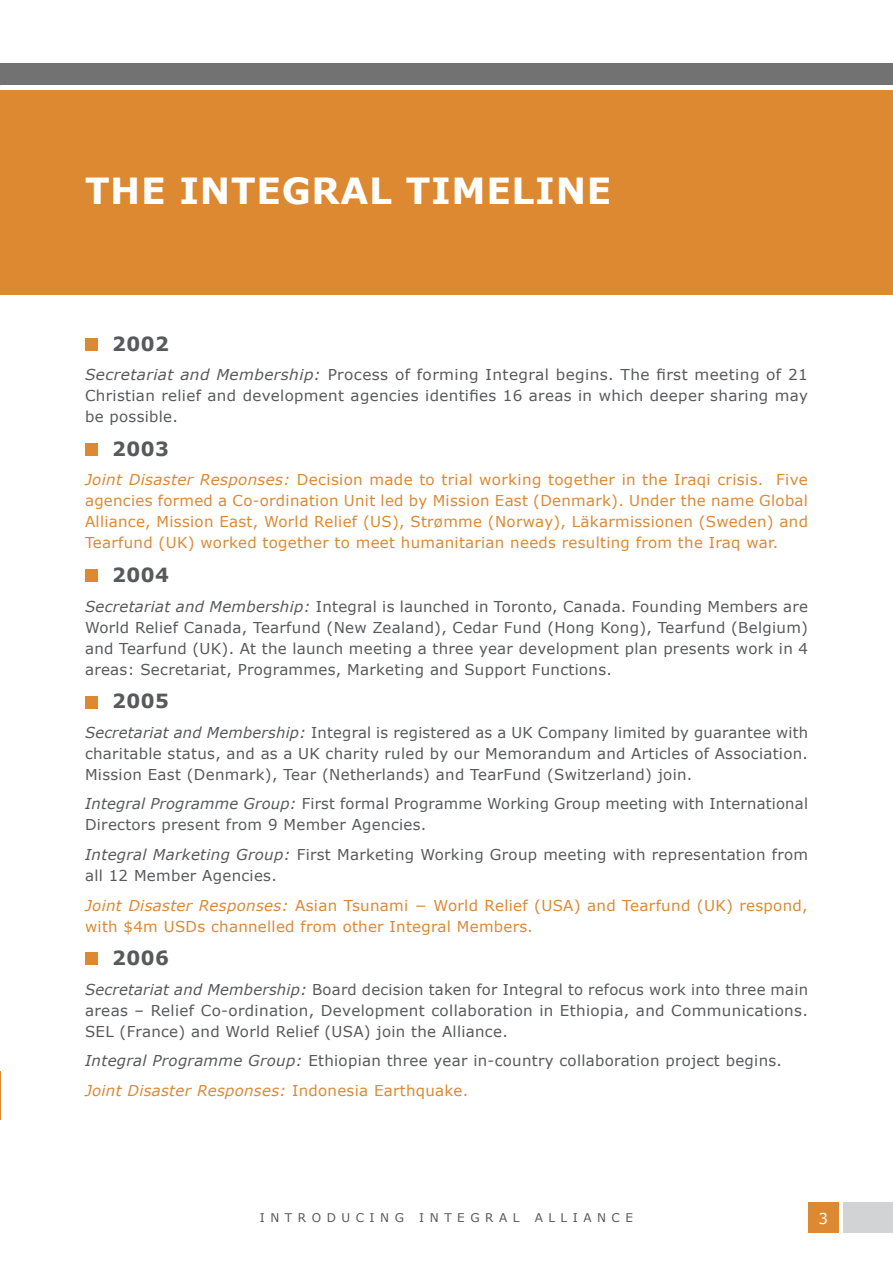
<style>
.page{position:relative;width:893px;height:1263px;background:#fff}
.page>*{position:absolute;margin:0;border:0;box-sizing:border-box;transform-origin:0 0}
.t1{font:700 36px "Verdana";letter-spacing:.02em;color:#fff}
.t2{font:700 19.5px "Verdana";letter-spacing:.02em;color:#58595b}
.t3{font:15px/21px "Verdana";letter-spacing:.02em;color:#58595b;text-align:justify}
.t4{font:15px/21px "Verdana";letter-spacing:.02em;color:#dc8932;text-align:justify}
.t5{font:15px "Verdana";color:#fff}
.t6{font:12px "Verdana";letter-spacing:.46em;color:#58595b}
.s1{font-style:italic}
.s2{font-style:italic;color:#dc8932}
.s3{color:#dc8932}
</style>
<div class="page">
<div style="left:0;top:64px;width:893px;height:21px;background:#717271"></div>
<div style="left:0;top:91px;width:893px;height:204px;background:#dc8932"></div>
<hr style="left:0;top:1071px;width:1px;height:48px;background:#dc8932">
<div style="left:85px;top:338px;width:13px;height:13px;background:#dc8932"></div>
<div style="left:85px;top:443px;width:13px;height:13px;background:#dc8932"></div>
<div style="left:85px;top:569px;width:13px;height:13px;background:#dc8932"></div>
<div style="left:85px;top:696px;width:13px;height:12px;background:#dc8932"></div>
<div style="left:85px;top:952px;width:13px;height:13px;background:#dc8932"></div>
<div style="left:808px;top:1202px;width:31px;height:31px;background:#dc8932"></div>
<div style="left:843px;top:1202px;width:50px;height:31px;background:#d1d3d4"></div>
<h1 class="t1" style="left:85px;top:168px;width:528px">THE INTEGRAL TIMELINE</h1>
<h2 class="t2" style="left:112px;top:331px;width:58px">2002</h2>
<p class="t3" style="left:85px;top:364px;width:724px"><span class="s1">Secretariat and Membership:</span> Process of forming Integral begins. The first meeting of 21<br>Christian relief and development agencies identifies 16 areas in which deeper sharing may be possible.</p>
<h2 class="t2" style="left:112px;top:436px;width:58px">2003</h2>
<p class="t4" style="left:85px;top:470px;width:724px"><span class="s1">Joint Disaster Responses:</span> Decision made to trial working together in the Iraqi crisis. Five agencies formed a Co-ordination Unit led by Mission East (Denmark). Under the name Global Alliance, Mission East, World Relief (US), Strømme (Norway), Läkarmissionen (Sweden) and Tearfund (UK) worked together to meet humanitarian needs resulting from the Iraq war.</p>
<h2 class="t2" style="left:112px;top:562px;width:58px">2004</h2>
<p class="t3" style="left:85px;top:596px;width:724px"><span class="s1">Secretariat and Membership:</span> Integral is launched in Toronto, Canada. Founding Members are World Relief Canada, Tearfund (New Zealand), Cedar Fund (Hong Kong), Tearfund (Belgium) and Tearfund (UK). At the launch meeting a three year development plan presents work in 4 areas: Secretariat, Programmes, Marketing and Support Functions.</p>
<h2 class="t2" style="left:112px;top:689px;width:58px">2005</h2>
<p class="t3" style="left:85px;top:722px;width:724px"><span class="s1">Secretariat and Membership:</span> Integral is registered as a UK Company limited by guarantee with charitable status, and as a UK charity ruled by our Memorandum and Articles of Association.<br>Mission East (Denmark), Tear (Netherlands) and TearFund (Switzerland) join.</p>
<p class="t3" style="left:85px;top:794px;width:724px"><span class="s1">Integral Programme Group:</span> First formal Programme Working Group meeting with International<br>Directors present from 9 Member Agencies.</p>
<p class="t3" style="left:85px;top:844px;width:724px"><span class="s1">Integral Marketing Group:</span> First Marketing Working Group meeting with representation from all 12 Member Agencies.</p>
<p class="t4" style="left:85px;top:895px;width:724px"><span class="s1">Joint Disaster Responses:</span> Asian Tsunami − World Relief (USA) and Tearfund (UK) respond, with $4m USDs channelled from other Integral Members.</p>
<h2 class="t2" style="left:112px;top:945px;width:58px">2006</h2>
<p class="t3" style="left:85px;top:979px;width:725px"><span class="s1">Secretariat and Membership:</span> Board decision taken for Integral to refocus work into three main areas – Relief Co-ordination, Development collaboration in Ethiopia, and Communications.<br>SEL (France) and World Relief (USA) join the Alliance.</p>
<p class="t3" style="left:85px;top:1046px;width:698px;line-height:29.5px"><span class="s1">Integral Programme Group:</span> Ethiopian three year in-country collaboration project begins.<br><span class="s2">Joint Disaster Responses:</span> <span class="s3">Indonesia Earthquake.</span></p>
<p class="t6" style="left:260px;top:1210px;width:146px">INTRODUCING</p>
<p class="t6" style="left:419px;top:1210px;width:102px">INTEGRAL</p>
<p class="t6" style="left:535px;top:1210px;width:100px">ALLIANCE</p>
<p class="t5" style="left:818px;top:1208px;width:11px">3</p>
</div>
